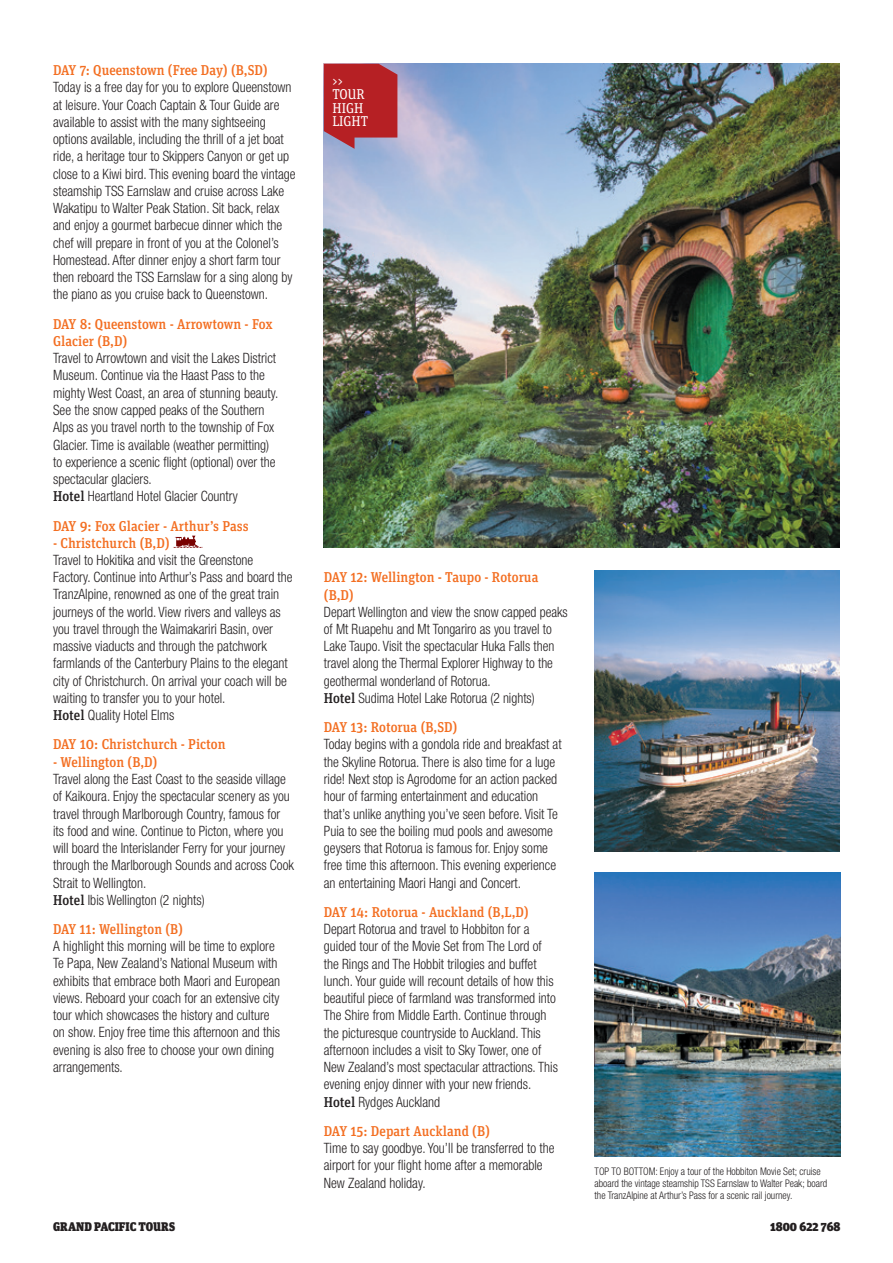
<style>
.page{position:relative;width:893px;height:1263px;background:#fff}
.page>*{position:absolute;margin:0;border:0;box-sizing:border-box;transform-origin:0 0}
.t1{font:300 condensed 14.25px/17.2px "Helvetica Neue";color:#231f20;scale:.95 1}
.t2{font:500 14.25px/17.2px "Unit Slab OT";color:#f36e21;scale:.95 1}
.t3{font:300 condensed 14.25px/17.2px "Helvetica Neue";color:#231f20;scale:.94 1}
.t4{font:500 14.25px "Unit Slab OT";color:#f36e21;scale:.94 1}
.t5{font:14.25px/13.5px "Unit Slab OT";color:#fff;scale:.95 1}
.t6{font:900 12.6px "Unit Slab OT";color:#231f20;scale:.95 1}
.t7{font:300 condensed 10.5px/12px "Helvetica Neue";color:#231f20;scale:.95 1}
.s1{font-family:"Unit Slab OT";font-weight:500;font-stretch:normal}
</style>
<div class="page">
<img style="left:324px;top:64px;width:516px;height:483px">
<svg style="left:173px;top:536px;width:30px;height:12px"></svg>
<svg style="left:324px;top:64px;width:73px;height:85px"></svg>
<img style="left:595px;top:571px;width:245px;height:280px">
<img style="left:595px;top:873px;width:245px;height:283px">
<p class="t2" style="left:53px;top:61px;width:227px">DAY 7: Queenstown (Free Day) (B,SD)</p>
<p class="t1" style="left:53px;top:79px;width:257px">Today is a free day for you to explore Queenstown at leisure. Your Coach Captain &amp; Tour Guide are available to assist with the many sightseeing options available, including the thrill of a jet boat ride, a heritage tour to Skippers Canyon or get up close to a Kiwi bird. This evening board the vintage steamship TSS Earnslaw and cruise across Lake Wakatipu to Walter Peak Station. Sit back, relax and enjoy a gourmet barbecue dinner which the chef will prepare in front of you at the Colonel’s Homestead. After dinner enjoy a short farm tour then reboard the TSS Earnslaw for a sing along by the piano as you cruise back to Queenstown.</p>
<p class="t2" style="left:53px;top:315px;width:233px">DAY 8: Queenstown - Arrowtown - Fox<br>Glacier (B,D)</p>
<p class="t1" style="left:53px;top:349px;width:239px">Travel to Arrowtown and visit the Lakes District Museum. Continue via the Haast Pass to the mighty West Coast, an area of stunning beauty.<br>See the snow capped peaks of the Southern Alps as you travel north to the township of Fox Glacier. Time is available (weather permitting) to experience a scenic flight (optional) over the spectacular glaciers.<br><span class="s1">Hotel</span> Heartland Hotel Glacier Country</p>
<p class="t2" style="left:53px;top:517px;width:207px">DAY 9: Fox Glacier - Arthur’s Pass</p>
<p class="t2" style="left:53px;top:534px;width:124px">- Christchurch (B,D)</p>
<p class="t1" style="left:53px;top:551px;width:254px">Travel to Hokitika and visit the Greenstone Factory. Continue into Arthur’s Pass and board the TranzAlpine, renowned as one of the great train journeys of the world. View rivers and valleys as you travel through the Waimakariri Basin, over massive viaducts and through the patchwork farmlands of the Canterbury Plains to the elegant city of Christchurch. On arrival your coach will be waiting to transfer you to your hotel.<br><span class="s1">Hotel</span> Quality Hotel Elms</p>
<p class="t2" style="left:53px;top:736px;width:183px">DAY 10: Christchurch - Picton</p>
<p class="t2" style="left:53px;top:753px;width:111px">- Wellington (B,D)</p>
<p class="t1" style="left:53px;top:770px;width:255px">Travel along the East Coast to the seaside village of Kaikoura. Enjoy the spectacular scenery as you travel through Marlborough Country, famous for its food and wine. Continue to Picton, where you will board the Interislander Ferry for your journey through the Marlborough Sounds and across Cook Strait to Wellington.<br><span class="s1">Hotel</span> Ibis Wellington (2 nights)</p>
<p class="t4" style="left:53px;top:920px;width:139px">DAY 11: Wellington (B)</p>
<p class="t1" style="left:53px;top:937px;width:240px">A highlight this morning will be time to explore Te Papa, New Zealand’s National Museum with exhibits that embrace both Maori and European views. Reboard your coach for an extensive city tour which showcases the history and culture on show. Enjoy free time this afternoon and this evening is also free to choose your own dining arrangements.</p>
<p class="t5" style="left:332px;top:74px;width:39px">&gt;&gt;<br>TOUR<br>HIGH<br>LIGHT</p>
<p class="t2" style="left:324px;top:568px;width:228px">DAY 12: Wellington - Taupo - Rotorua (B,D)</p>
<p class="t3" style="left:324px;top:603px;width:261px">Depart Wellington and view the snow capped peaks of Mt Ruapehu and Mt Tongariro as you travel to Lake Taupo. Visit the spectacular Huka Falls then travel along the Thermal Explorer Highway to the geothermal wonderland of Rotorua.<br><span class="s1">Hotel</span> Sudima Hotel Lake Rotorua (2 nights)</p>
<p class="t2" style="left:324px;top:718px;width:142px">DAY 13: Rotorua (B,SD)</p>
<p class="t1" style="left:324px;top:736px;width:252px">Today begins with a gondola ride and breakfast at the Skyline Rotorua. There is also time for a luge ride! Next stop is Agrodome for an action packed hour of farming entertainment and education that’s unlike anything you’ve seen before. Visit Te Puia to see the boiling mud pools and awesome geysers that Rotorua is famous for. Enjoy some free time this afternoon. This evening experience an entertaining Maori Hangi and Concert.</p>
<p class="t2" style="left:324px;top:903px;width:217px">DAY 14: Rotorua - Auckland (B,L,D)</p>
<p class="t1" style="left:324px;top:920px;width:248px">Depart Rotorua and travel to Hobbiton for a guided tour of the Movie Set from The Lord of the Rings and The Hobbit trilogies and buffet lunch. Your guide will recount details of how this beautiful piece of farmland was transformed into The Shire from Middle Earth. Continue through the picturesque countryside to Auckland. This afternoon includes a visit to Sky Tower, one of New Zealand’s most spectacular attractions. This evening enjoy dinner with your new friends.<br><span class="s1">Hotel</span> Rydges Auckland</p>
<p class="t2" style="left:324px;top:1122px;width:176px">DAY 15: Depart Auckland (B)</p>
<p class="t1" style="left:324px;top:1139px;width:244px">Time to say goodbye. You’ll be transferred to the airport for your flight home after a memorable<br>New Zealand holiday.</p>
<p class="t7" style="left:595px;top:1165px;width:246px">TOP TO BOTTOM: Enjoy a tour of the Hobbiton Movie Set; cruise aboard the vintage steamship TSS Earnslaw to Walter Peak; board the TranzAlpine at Arthur’s Pass for a scenic rail journey.</p>
<p class="t6" style="left:53px;top:1218px;width:130px">GRAND PACIFIC TOURS</p>
<p class="t6" style="left:770px;top:1218px;width:76px">1800 622 768</p>
</div>
